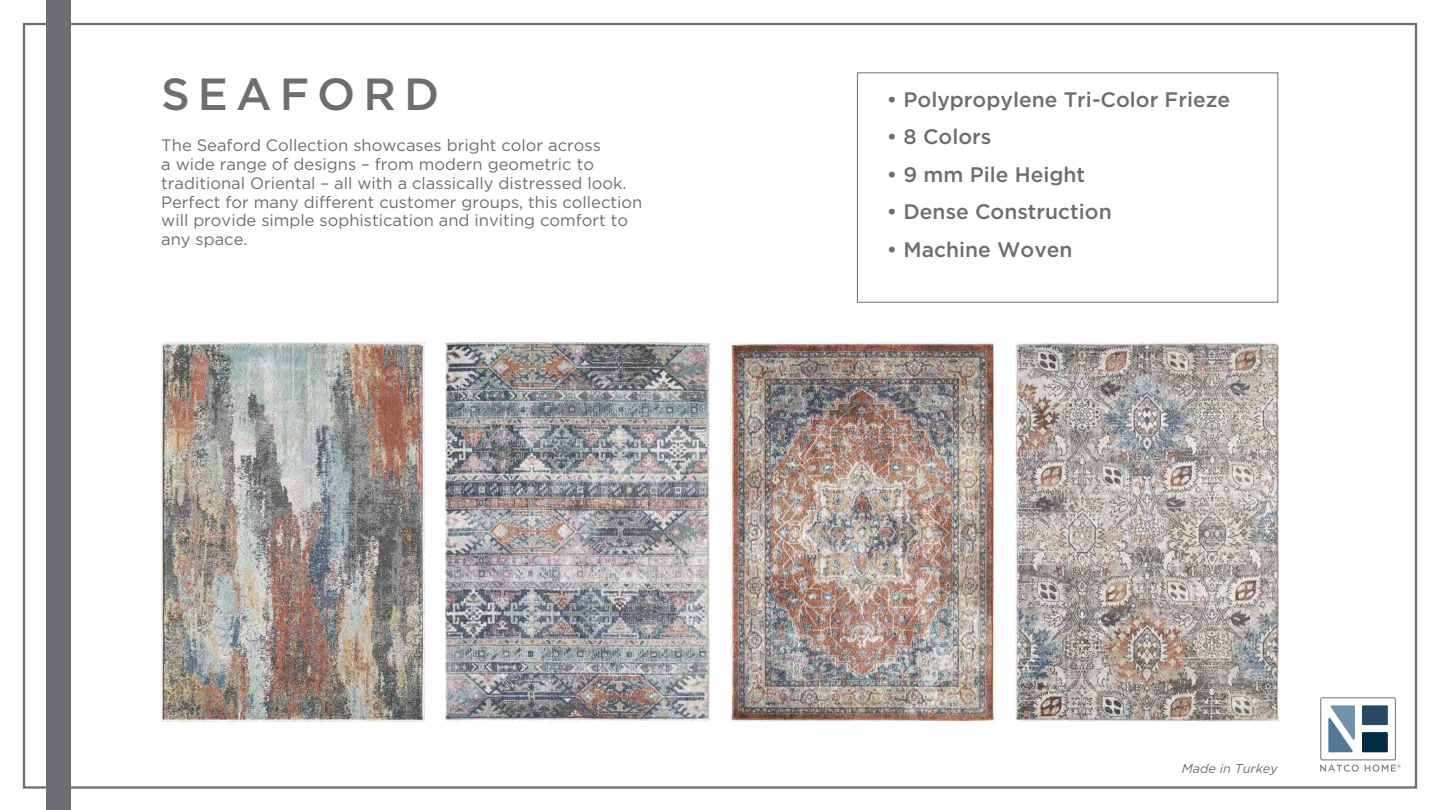
<style>
.page{position:relative;width:1440px;height:810px;background:#fff}
.page>*{position:absolute;margin:0;border:0;box-sizing:border-box;transform-origin:0 0}
.t1{font:500 45px "Gotham";color:#6d6e71}
.t2{font:500 21px "Gotham";color:#6d6e71}
.t3{font:16.5px/18.8px "Gotham";color:#6d6e71}
.t4{font:italic 12.75px "Gotham";color:#6d6e71}
</style>
<div class="page">
<img style="left:1016px;top:343px;width:263px;height:378px">
<img style="left:731px;top:343px;width:263px;height:378px">
<img style="left:446px;top:343px;width:263px;height:378px">
<img style="left:161px;top:343px;width:263px;height:378px">
<svg style="left:1320px;top:697px;width:81px;height:75px"></svg>
<div style="left:857px;top:72px;width:421px;height:231px;border:1px solid #6d6e71"></div>
<div style="left:46px;top:0;width:24px;height:809px;background:#6d6e71"></div>
<h1 class="t1" style="left:161px;top:68px;width:280px">SEAFORD</h1>
<p class="t3" style="left:161px;top:136px;width:483px">The Seaford Collection showcases bright color across<br>a wide range of designs – from modern geometric to traditional Oriental – all with a classically distressed look.<br>Perfect for many different customer groups, this collection will provide simple sophistication and inviting comfort to any space.</p>
<p class="t2" style="left:887px;top:87px;width:345px">• Polypropylene Tri-Color Frieze</p>
<p class="t2" style="left:887px;top:125px;width:106px">• 8 Colors</p>
<p class="t2" style="left:887px;top:162px;width:200px">• 9 mm Pile Height</p>
<p class="t2" style="left:887px;top:200px;width:226px">• Dense Construction</p>
<p class="t2" style="left:887px;top:237px;width:187px">• Machine Woven</p>
<p class="t4" style="left:1182px;top:762px;width:98px">Made in Turkey</p>
</div>
